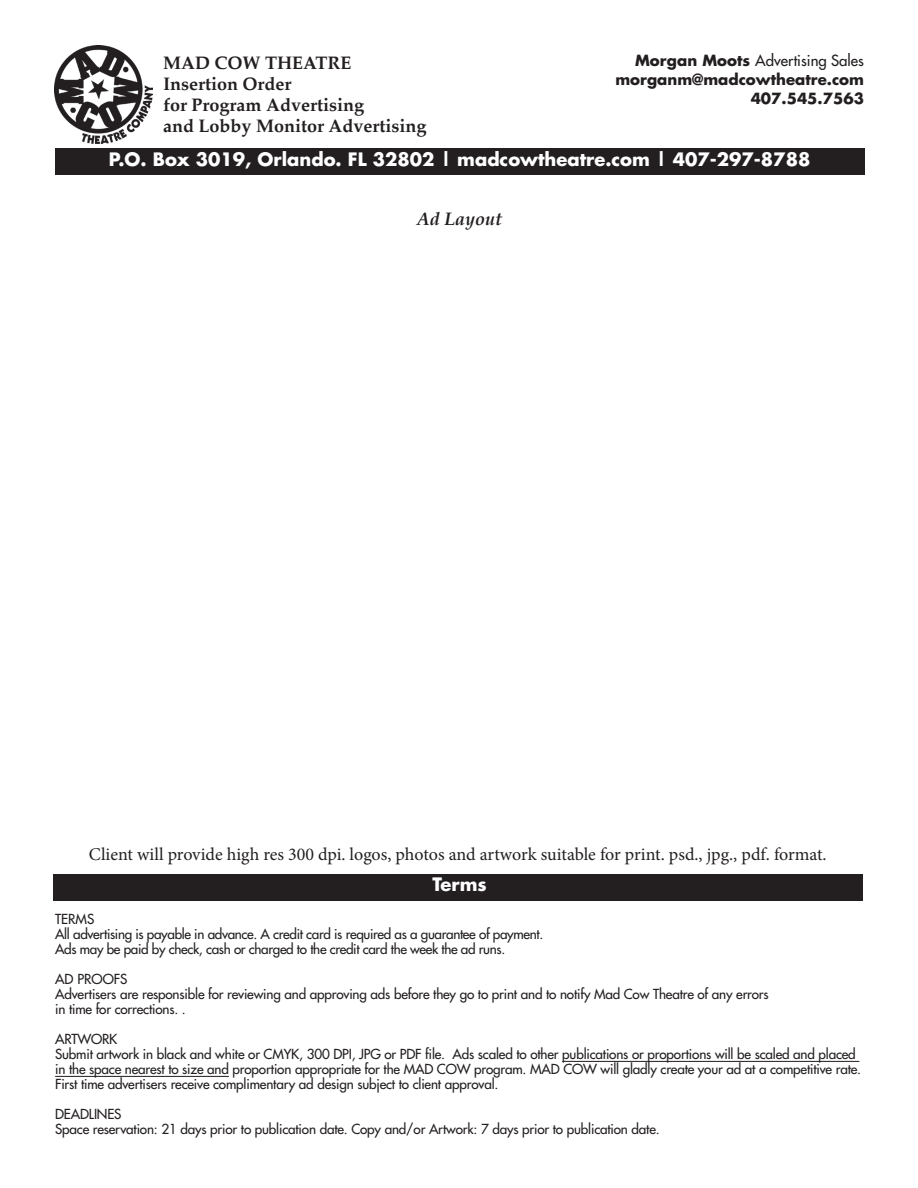
<style>
.page{position:relative;width:918px;height:1188px;background:#fff}
.page>*{position:absolute;margin:0;border:0;box-sizing:border-box;transform-origin:0 0}
.t1{font:18px "Minion Pro";color:#231f20}
.t2{font:700 18px/21px "Palatino";color:#231f20}
.t3{font:700 18px "Futura";color:#fff}
.t4{font:italic 700 18px "Palatino";color:#231f20}
.t5{font:700 15px/19.2px "Futura";color:#231f20;text-align:right}
.t6{font:13.5px/15px "Futura";letter-spacing:-.01em;color:#231f20}
.s1{font-weight:400}
</style>
<div class="page">
<div style="left:55px;top:148px;width:810px;height:27px;background:#231f20"></div>
<div style="left:53px;top:874px;width:810px;height:27px;background:#231f20"></div>
<hr style="left:562px;top:1061px;width:297px;height:1px;background:#231f20">
<hr style="left:55px;top:1076px;width:174px;height:1px;background:#231f20">
<img style="left:54px;top:45px;width:98px;height:99px">
<h1 class="t2" style="left:163px;top:54px;width:265px">Mad Cow Theatre<br>Insertion Order<br>for Program Advertising<br>and Lobby Monitor Advertising</h1>
<p class="t5" style="left:615px;top:50px;width:250px">Morgan Moots <span class="s1">Advertising Sales </span>morganm@madcowtheatre.com<br>407.545.7563</p>
<h1 class="t3" style="left:109px;top:147px;width:703px">P.O. Box 3019, Orlando. FL 32802 | madcowtheatre.com | 407-297-8788</h1>
<h1 class="t4" style="left:417px;top:208px;width:87px">Ad Layout</h1>
<h1 class="t1" style="left:89px;top:842px;width:739px">Client will provide high res 300 dpi. logos, photos and artwork suitable for print. psd., jpg., pdf. format.</h1>
<h1 class="t3" style="left:432px;top:872px;width:56px">Terms</h1>
<p class="t6" style="left:55px;top:912px;width:490px">TERMS<br>All advertising is payable in advance. A credit card is required as a guarantee of payment.<br>Ads may be paid by check, cash or charged to the credit card the week the ad runs.</p>
<p class="t6" style="left:55px;top:972px;width:715px">AD PROOFS<br>Advertisers are responsible for reviewing and approving ads before they go to print and to notify Mad Cow Theatre of any errors in time for corrections. .</p>
<p class="t6" style="left:55px;top:1032px;width:807px">ARTWORK<br>Submit artwork in black and white or CMYK, 300 DPI, JPG or PDF file. Ads scaled to other publications or proportions will be scaled and placed in the space nearest to size and proportion appropriate for the MAD COW program. MAD COW will gladly create your ad at a competitive rate.<br>First time advertisers receive complimentary ad design subject to client approval.</p>
<p class="t6" style="left:55px;top:1107px;width:606px">DEADLINES<br>Space reservation: 21 days prior to publication date. Copy and/or Artwork: 7 days prior to publication date.</p>
</div>
